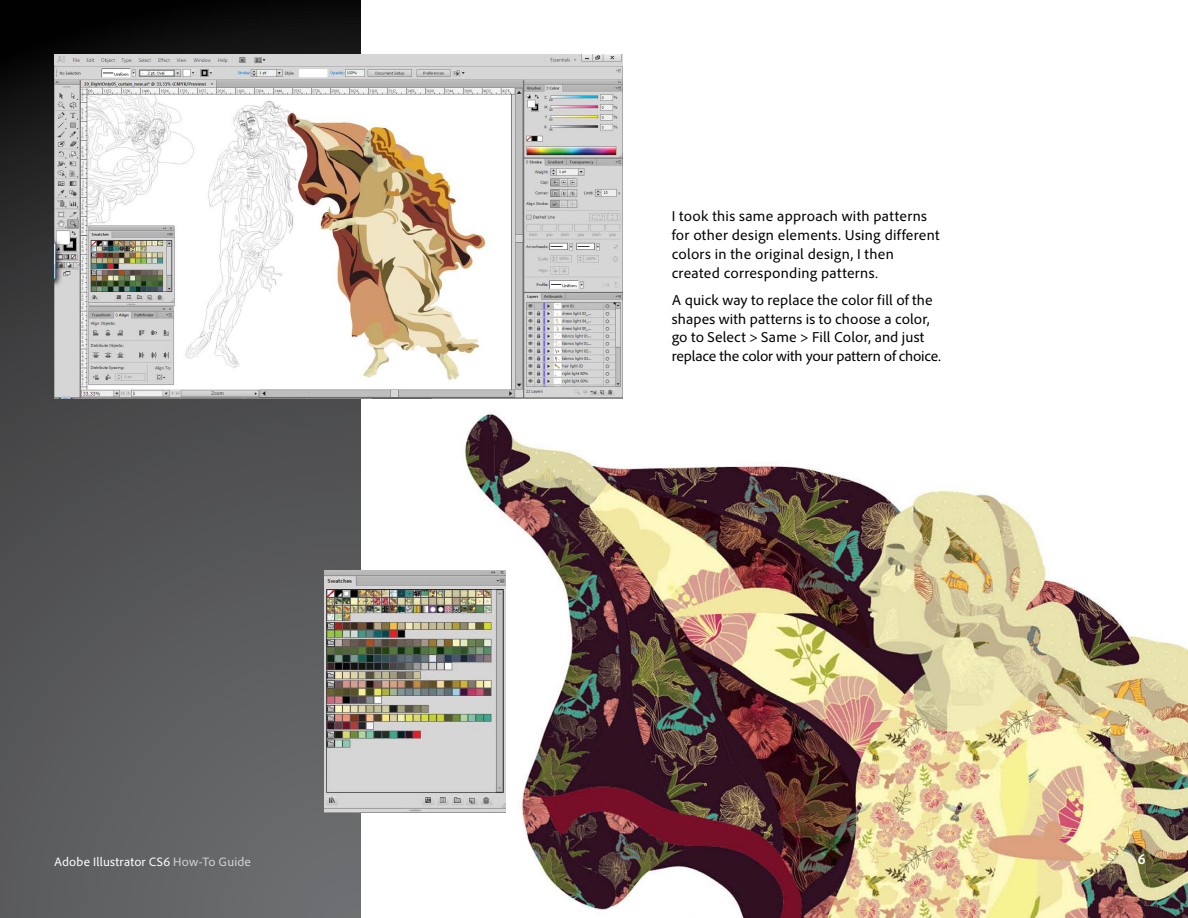
<style>
.page{position:relative;width:1188px;height:918px;background:#fff}
.page>*{position:absolute;margin:0;border:0;box-sizing:border-box;transform-origin:0 0}
.Text__Body{font:15px/18.8px "Adobe Clean";letter-spacing:.015em;color:#000}
.t1{font:700 semi-condensed 15px "Adobe Clean";color:#fff}
.Header_-_product_nam{font:12.75px "Adobe Clean";letter-spacing:.015em;color:#fff}
.s1{color:#d1d3d4}
</style>
<div class="page">
<img style="left:454px;top:412px;width:734px;height:506px">
<svg style="left:0;top:0;width:361px;height:918px;background:#4d4d4f"></svg>
<img style="left:54px;top:54px;width:568px;height:344px">
<img style="left:324px;top:570px;width:181px;height:242px">
<p class="Header_-_product_nam" style="left:54px;top:854px;width:199px">Adobe Illustrator CS6 <span class="s1">How-To Guide</span></p>
<p class="Text__Body" style="left:672px;top:207px;width:270px">I took this same approach with patterns for other design elements. Using different colors in the original design, I then created corresponding patterns.</p>
<p class="Text__Body" style="left:672px;top:290px;width:271px">A quick way to replace the color fill of the shapes with patterns is to choose a color, go to Select &gt; Same &gt; Fill Color, and just replace the color with your pattern of choice.</p>
<p class="t1" style="left:1138px;top:850px;width:9px">6</p>
</div>
